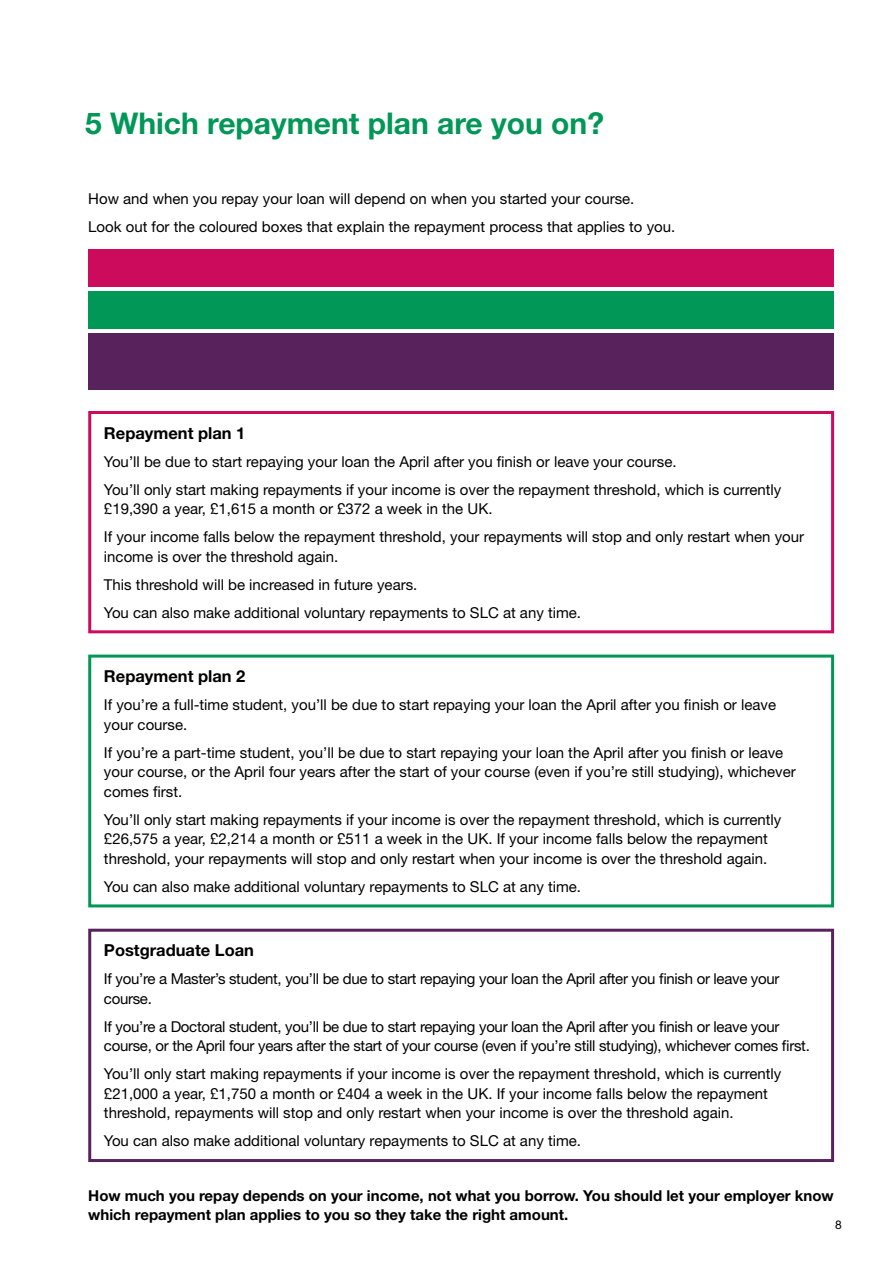
<style>
.page{position:relative;width:893px;height:1263px;background:#fff}
.page>*{position:absolute;margin:0;border:0;box-sizing:border-box;transform-origin:0 0}
.t1{font:700 30px "Helvetica Neue LT Std";color:#009757}
.t2{font:700 16.5px "Helvetica Neue LT Std";color:#000}
.t3{font:15px/19.5px "Helvetica Neue LT Std";color:#000}
.t4{font:15px/19.5px "Helvetica Neue LT Std";letter-spacing:-.02em;color:#000}
.t5{font:700 15px/19.5px "Helvetica Neue LT Std";color:#000}
.t6{font:12px "Helvetica Neue LT Std";color:#000}
</style>
<div class="page">
<div style="left:88px;top:655px;width:746px;height:252px;border:3px solid #009757"></div>
<div style="left:89px;top:250px;width:745px;height:37px;background:#cc0b5d"></div>
<div style="left:89px;top:291px;width:745px;height:38px;background:#009757"></div>
<div style="left:89px;top:333px;width:745px;height:57px;background:#58225d"></div>
<div style="left:88px;top:411px;width:746px;height:222px;border:3px solid #cc0b5d"></div>
<div style="left:88px;top:929px;width:746px;height:233px;border:3px solid #58225d"></div>
<p class="t1" style="left:85px;top:105px;width:520px">5 Which repayment plan are you on?</p>
<p class="t3" style="left:88px;top:189px;width:548px">How and when you repay your loan will depend on when you started your course.</p>
<p class="t3" style="left:88px;top:217px;width:589px">Look out for the coloured boxes that explain the repayment process that applies to you.</p>
<p class="t2" style="left:104px;top:422px;width:143px">Repayment plan 1</p>
<p class="t3" style="left:104px;top:451px;width:574px">You’ll be due to start repaying your loan the April after you finish or leave your course.</p>
<p class="t3" style="left:104px;top:479px;width:679px">You’ll only start making repayments if your income is over the repayment threshold, which is currently £19,390 a year, £1,615 a month or £372 a week in the UK.</p>
<p class="t3" style="left:104px;top:527px;width:702px">If your income falls below the repayment threshold, your repayments will stop and only restart when your income is over the threshold again.</p>
<p class="t3" style="left:104px;top:574px;width:315px">This threshold will be increased in future years.</p>
<p class="t3" style="left:104px;top:602px;width:479px">You can also make additional voluntary repayments to SLC at any time.</p>
<p class="t2" style="left:104px;top:666px;width:143px">Repayment plan 2</p>
<p class="t3" style="left:104px;top:695px;width:674px">If you’re a full-time student, you’ll be due to start repaying your loan the April after you finish or leave your course.</p>
<p class="t3" style="left:104px;top:742px;width:693px">If you’re a part-time student, you’ll be due to start repaying your loan the April after you finish or leave your course, or the April four years after the start of your course (even if you’re still studying), whichever comes first.</p>
<p class="t3" style="left:104px;top:809px;width:679px">You’ll only start making repayments if your income is over the repayment threshold, which is currently £26,575 a year, £2,214 a month or £511 a week in the UK. If your income falls below the repayment threshold, your repayments will stop and only restart when your income is over the threshold again.</p>
<p class="t3" style="left:104px;top:876px;width:479px">You can also make additional voluntary repayments to SLC at any time.</p>
<p class="t2" style="left:104px;top:940px;width:152px">Postgraduate Loan</p>
<p class="t4" style="left:104px;top:969px;width:677px">If you’re a Master’s student, you’ll be due to start repaying your loan the April after you finish or leave your course.</p>
<p class="t4" style="left:104px;top:1016px;width:707px">If you’re a Doctoral student, you’ll be due to start repaying your loan the April after you finish or leave your course, or the April four years after the start of your course (even if you’re still studying), whichever comes first.</p>
<p class="t3" style="left:104px;top:1064px;width:679px">You’ll only start making repayments if your income is over the repayment threshold, which is currently £21,000 a year, £1,750 a month or £404 a week in the UK. If your income falls below the repayment threshold, repayments will stop and only restart when your income is over the threshold again.</p>
<p class="t3" style="left:104px;top:1131px;width:479px">You can also make additional voluntary repayments to SLC at any time.</p>
<p class="t5" style="left:88px;top:1185px;width:747px">How much you repay depends on your income, not what you borrow. You should let your employer know which repayment plan applies to you so they take the right amount.</p>
<p class="t6" style="left:835px;top:1217px;width:8px">8</p>
</div>
